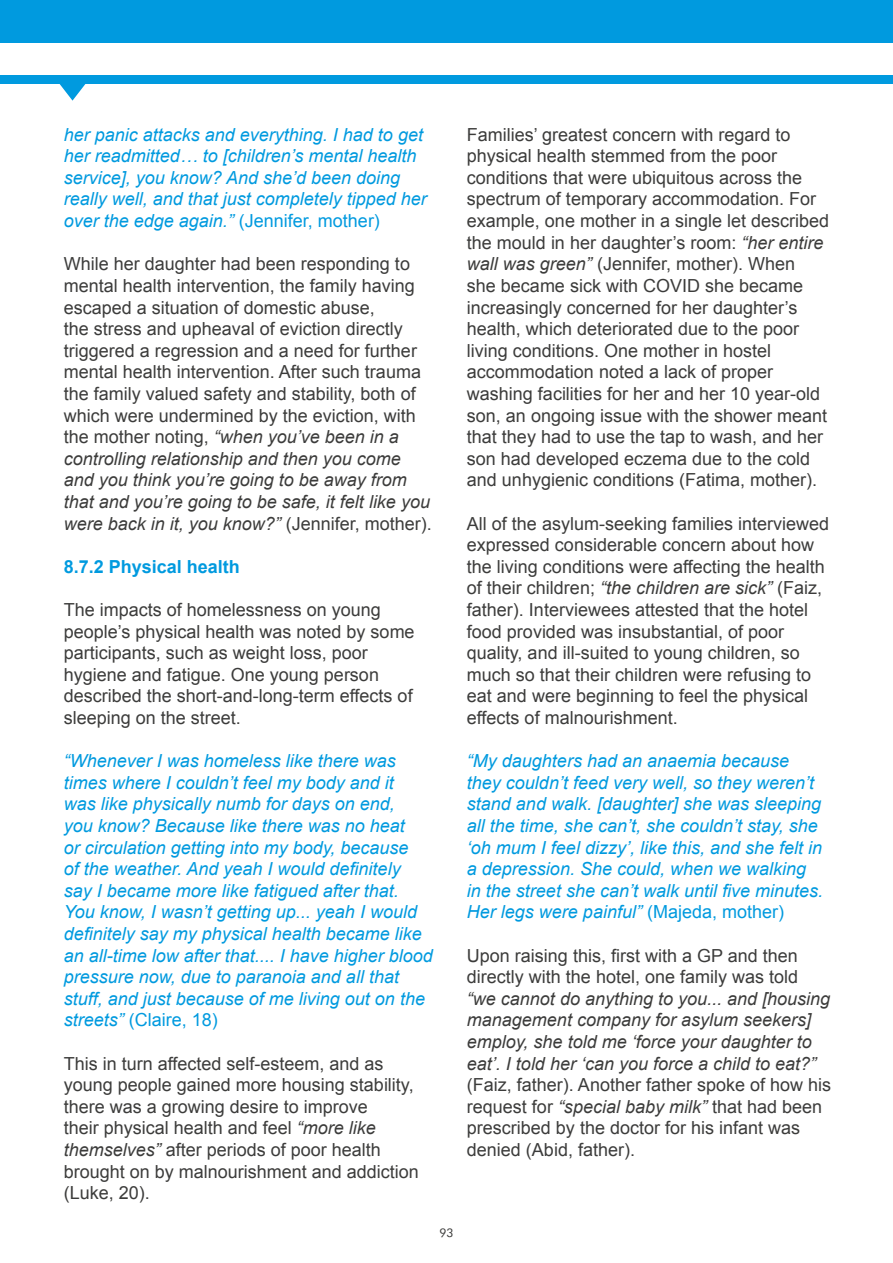
<style>
.page{position:relative;width:893px;height:1263px;background:#fff}
.page>*{position:absolute;margin:0;border:0;box-sizing:border-box;transform-origin:0 0}
.t1{font:18px/21.6px "Arial";color:#3c3c3b}
.t2{font:italic 18px/21.6px "Arial";color:#009adf}
.t3{font:italic 18px/21.6px "Arial";color:#3c3c3b}
.t4{font:700 18px "Arial";color:#009adf}
.t5{font:12px "Futura BT";color:#3c3c3b}
.s1{font-style:normal}
.s2{font-style:italic}
</style>
<div class="page">
<div style="left:0;top:0;width:893px;height:42px;background:#009adf"></div>
<div style="left:0;top:75px;width:893px;height:8px;background:#009adf"></div>
<svg style="left:58px;top:83px;width:29px;height:18px"></svg>
<p class="t2" style="left:64px;top:124px;width:365px">her panic attacks and everything. I had to get her readmitted… to [children’s mental health service], you know? And she’d been doing really well, and that just completely tipped her over the edge again.” <span class="s1">(Jennifer, mother)</span></p>
<p class="t1" style="left:64px;top:253px;width:370px">While her daughter had been responding to mental health intervention, the family having escaped a situation of domestic abuse,<br>the stress and upheaval of eviction directly triggered a regression and a need for further mental health intervention. After such trauma the family valued safety and stability, both of which were undermined by the eviction, with the mother noting, <span class="s2">“when you’ve been in a controlling relationship and then you come and you think you’re going to be away from that and you’re going to be safe, it felt like you were back in it, you know?”</span> (Jennifer, mother).</p>
<p class="t4" style="left:64px;top:556px;width:178px">8.7.2 Physical health</p>
<p class="t1" style="left:64px;top:599px;width:352px">The impacts of homelessness on young people’s physical health was noted by some participants, such as weight loss, poor hygiene and fatigue. One young person described the short-and-long-term effects of sleeping on the street.</p>
<p class="t2" style="left:64px;top:750px;width:371px">“Whenever I was homeless like there was times where I couldn’t feel my body and it<br>was like physically numb for days on end,<br>you know? Because like there was no heat<br>or circulation getting into my body, because<br>of the weather. And yeah I would definitely say I became more like fatigued after that.<br>You know, I wasn’t getting up... yeah I would definitely say my physical health became like an all-time low after that.... I have higher blood pressure now, due to paranoia and all that stuff, and just because of me living out on the streets” <span class="s1">(Claire, 18)</span></p>
<p class="t1" style="left:64px;top:1053px;width:357px">This in turn affected self-esteem, and as young people gained more housing stability, there was a growing desire to improve<br>their physical health and feel <span class="s2">“more like themselves”</span> after periods of poor health brought on by malnourishment and addiction (Luke, 20).</p>
<p class="t5" style="left:439px;top:1225px;width:16px">93</p>
<p class="t1" style="left:467px;top:124px;width:364px">Families’ greatest concern with regard to physical health stemmed from the poor conditions that were ubiquitous across the spectrum of temporary accommodation. For example, one mother in a single let described the mould in her daughter’s room: <span class="s2">“her entire wall was green”</span> (Jennifer, mother). When<br>she became sick with COVID she became increasingly concerned for her daughter’s health, which deteriorated due to the poor living conditions. One mother in hostel accommodation noted a lack of proper washing facilities for her and her 10 year-old son, an ongoing issue with the shower meant that they had to use the tap to wash, and her son had developed eczema due to the cold and unhygienic conditions (Fatima, mother).</p>
<p class="t1" style="left:467px;top:513px;width:364px">All of the asylum-seeking families interviewed expressed considerable concern about how the living conditions were affecting the health of their children; <span class="s2">“the children are sick”</span> (Faiz, father). Interviewees attested that the hotel food provided was insubstantial, of poor quality, and ill-suited to young children, so much so that their children were refusing to eat and were beginning to feel the physical effects of malnourishment.</p>
<p class="t2" style="left:467px;top:750px;width:358px">“My daughters had an anaemia because they couldn’t feed very well, so they weren’t stand and walk. [daughter] she was sleeping all the time, she can’t, she couldn’t stay, she ‘oh mum I feel dizzy’, like this, and she felt in a depression. She could, when we walking in the street she can’t walk until five minutes.<br>Her legs were painful” <span class="s1">(Majeda, mother)</span></p>
<p class="t1" style="left:467px;top:945px;width:333px">Upon raising this, first with a GP and then directly with the hotel, one family was told</p>
<p class="t3" style="left:467px;top:988px;width:365px">“we cannot do anything to you... and [housing management company for asylum seekers] employ, she told me ‘force your daughter to eat’. I told her ‘can you force a child to eat?”</p>
<p class="t1" style="left:467px;top:1074px;width:366px">(Faiz, father). Another father spoke of how his request for <span class="s2">“special baby milk”</span> that had been prescribed by the doctor for his infant was denied (Abid, father).</p>
</div>
